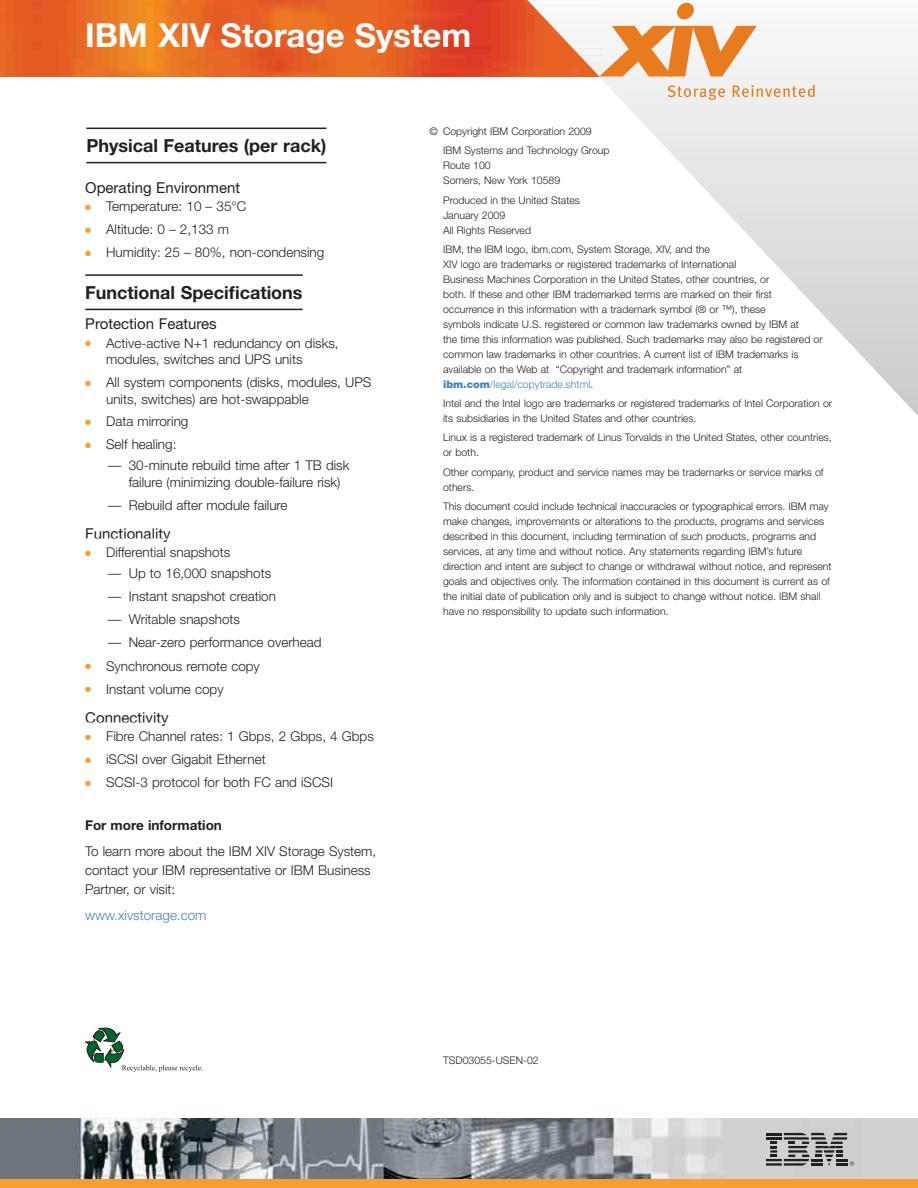
<style>
.page{position:relative;width:918px;height:1188px;background:#fff}
.page>*{position:absolute;margin:0;border:0;box-sizing:border-box;transform-origin:0 0}
.t1{font:700 33px "Helvetica Neue";color:#fff}
.t2{font:700 18px "Helvetica Neue";color:#231f20}
.t3{font:15px "Helvetica Neue";color:#231f20}
.t4{font:300 13.5px/16.5px "Helvetica Neue";color:#231f20}
.t5{font:700 13.5px "Helvetica Neue";color:#231f20}
.t6{font:300 13.5px "Helvetica Neue";color:#4281c3}
.t7{font:300 10.5px/15px "Helvetica Neue";color:#231f20}
.s1{color:#f99d31}
.s2{font-weight:900;color:#4281c3}
.s3{color:#4281c3}
</style>
<div class="page">
<svg style="left:85px;top:1027px;width:118px;height:45px"></svg>
<img style="left:0;top:1118px;width:918px;height:62px">
<img style="left:0;top:0;width:507px;height:77px">
<svg style="left:887px;top:383px;width:31px;height:7px"></svg>
<svg style="left:881px;top:376px;width:37px;height:7px"></svg>
<svg style="left:873px;top:368px;width:45px;height:8px"></svg>
<svg style="left:867px;top:361px;width:51px;height:7px"></svg>
<svg style="left:860px;top:354px;width:58px;height:7px"></svg>
<svg style="left:853px;top:347px;width:65px;height:7px"></svg>
<svg style="left:847px;top:340px;width:71px;height:7px"></svg>
<svg style="left:840px;top:333px;width:78px;height:7px"></svg>
<svg style="left:834px;top:326px;width:84px;height:7px"></svg>
<svg style="left:827px;top:319px;width:91px;height:7px"></svg>
<svg style="left:821px;top:312px;width:97px;height:7px"></svg>
<svg style="left:813px;top:304px;width:105px;height:8px"></svg>
<svg style="left:807px;top:297px;width:111px;height:7px"></svg>
<svg style="left:800px;top:290px;width:118px;height:7px"></svg>
<svg style="left:793px;top:283px;width:125px;height:7px"></svg>
<svg style="left:787px;top:276px;width:131px;height:7px"></svg>
<svg style="left:780px;top:269px;width:138px;height:7px"></svg>
<svg style="left:774px;top:262px;width:144px;height:7px"></svg>
<svg style="left:767px;top:255px;width:151px;height:7px"></svg>
<svg style="left:761px;top:248px;width:157px;height:7px"></svg>
<svg style="left:753px;top:240px;width:165px;height:8px"></svg>
<svg style="left:746px;top:233px;width:172px;height:7px"></svg>
<svg style="left:740px;top:226px;width:178px;height:7px"></svg>
<svg style="left:733px;top:219px;width:185px;height:7px"></svg>
<svg style="left:727px;top:212px;width:191px;height:7px"></svg>
<svg style="left:720px;top:205px;width:198px;height:7px"></svg>
<svg style="left:714px;top:198px;width:204px;height:7px"></svg>
<svg style="left:707px;top:191px;width:211px;height:7px"></svg>
<div style="left:700px;top:184px;width:218px;height:7px;background:#e3e4e5"></div>
<div style="left:693px;top:176px;width:225px;height:8px;background:#e4e5e6"></div>
<div style="left:686px;top:169px;width:232px;height:7px;background:#e5e6e7"></div>
<div style="left:680px;top:162px;width:238px;height:7px;background:#e6e7e8"></div>
<div style="left:673px;top:155px;width:245px;height:7px;background:#e7e7e8"></div>
<div style="left:667px;top:148px;width:251px;height:7px;background:#e7e8e9"></div>
<div style="left:660px;top:141px;width:258px;height:7px;background:#e8e9ea"></div>
<div style="left:653px;top:134px;width:265px;height:7px;background:#e9eaeb"></div>
<div style="left:647px;top:127px;width:271px;height:7px;background:#eaebec"></div>
<div style="left:640px;top:120px;width:278px;height:7px;background:#ebecec"></div>
<div style="left:633px;top:112px;width:285px;height:8px;background:#ececed"></div>
<div style="left:626px;top:105px;width:292px;height:7px;background:#ededee"></div>
<div style="left:620px;top:98px;width:298px;height:7px;background:#edeeef"></div>
<svg style="left:613px;top:91px;width:305px;height:7px"></svg>
<svg style="left:606px;top:84px;width:312px;height:7px"></svg>
<div style="left:600px;top:77px;width:318px;height:7px;background:#f0f0f1"></div>
<svg style="left:507px;top:70px;width:411px;height:7px;fill:#f1f1f2"></svg>
<svg style="left:507px;top:63px;width:411px;height:7px;fill:#f2f2f3"></svg>
<svg style="left:507px;top:56px;width:411px;height:7px;fill:#f3f3f3"></svg>
<svg style="left:507px;top:48px;width:411px;height:8px;fill:#f3f4f4"></svg>
<svg style="left:507px;top:41px;width:411px;height:7px;fill:#f4f5f5"></svg>
<svg style="left:507px;top:34px;width:59px;height:7px"></svg>
<svg style="left:507px;top:27px;width:53px;height:7px"></svg>
<svg style="left:507px;top:20px;width:250px;height:7px"></svg>
<div style="left:507px;top:13px;width:411px;height:7px;background:#f8f8f9"></div>
<div style="left:507px;top:6px;width:411px;height:7px;background:#f9f9fa"></div>
<div style="left:507px;top:0;width:411px;height:6px;background:#fafafb"></div>
<div style="left:0;top:1180px;width:918px;height:8px;background:#f99d31"></div>
<svg style="left:668px;top:85px;width:57px;height:15px"></svg>
<svg style="left:733px;top:85px;width:82px;height:12px"></svg>
<svg style="left:599px;top:26px;width:158px;height:50px"></svg>
<svg style="left:677px;top:3px;width:17px;height:16px"></svg>
<svg style="left:766px;top:1133px;width:88px;height:33px;background:#8b898a"></svg>
<hr style="left:85px;top:274px;width:218px;height:2px;background:#231f20">
<hr style="left:85px;top:309px;width:218px;height:1px;background:#231f20">
<hr style="left:86px;top:128px;width:240px;height:1px;background:#231f20">
<hr style="left:86px;top:162px;width:240px;height:1px;background:#231f20">
<h1 class="t1" style="left:85px;top:23px;width:388px">IBM XIV Storage System</h1>
<h2 class="t2" style="left:86px;top:139px;width:242px">Physical Features (per rack)</h2>
<p class="t3" style="left:85px;top:182px;width:156px">Operating Environment</p>
<p class="t4" style="left:85px;top:199px;width:163px"><span class="s1">●</span> Temperature: 10 – 35°C</p>
<p class="t4" style="left:85px;top:222px;width:145px"><span class="s1">●</span> Altitude: 0 – 2,133 m</p>
<p class="t4" style="left:85px;top:245px;width:241px"><span class="s1">●</span> Humidity: 25 – 80%, non-condensing</p>
<h2 class="t2" style="left:85px;top:286px;width:219px">Functional Specifications</h2>
<p class="t3" style="left:85px;top:319px;width:133px">Protection Features</p>
<p class="t4" style="left:106px;top:336px;width:234px;text-indent:-21px"><span class="s1">●</span> Active-active N+1 redundancy on disks, modules, switches and UPS units</p>
<p class="t4" style="left:106px;top:375px;width:267px;text-indent:-21px"><span class="s1">●</span> All system components (disks, modules, UPS units, switches) are hot-swappable</p>
<p class="t4" style="left:85px;top:415px;width:105px"><span class="s1">●</span> Data mirroring</p>
<p class="t4" style="left:85px;top:437px;width:93px"><span class="s1">●</span> Self healing:</p>
<p class="t4" style="left:129px;top:458px;width:222px;text-indent:-21px">— 30-minute rebuild time after 1 TB disk failure (minimizing double-failure risk)</p>
<p class="t4" style="left:108px;top:498px;width:181px">— Rebuild after module failure</p>
<p class="t3" style="left:85px;top:528px;width:87px">Functionality</p>
<p class="t4" style="left:85px;top:545px;width:146px"><span class="s1">●</span> Differential snapshots</p>
<p class="t4" style="left:108px;top:566px;width:165px">— Up to 16,000 snapshots</p>
<p class="t4" style="left:108px;top:589px;width:170px">— Instant snapshot creation</p>
<p class="t4" style="left:108px;top:612px;width:134px">— Writable snapshots</p>
<p class="t4" style="left:108px;top:635px;width:215px">— Near-zero performance overhead</p>
<p class="t4" style="left:85px;top:659px;width:176px"><span class="s1">●</span> Synchronous remote copy</p>
<p class="t4" style="left:85px;top:682px;width:140px"><span class="s1">●</span> Instant volume copy</p>
<p class="t3" style="left:85px;top:712px;width:85px">Connectivity</p>
<p class="t4" style="left:85px;top:729px;width:290px"><span class="s1">●</span> Fibre Channel rates: 1 Gbps, 2 Gbps, 4 Gbps</p>
<p class="t4" style="left:85px;top:752px;width:182px"><span class="s1">●</span> iSCSI over Gigabit Ethernet</p>
<p class="t4" style="left:85px;top:775px;width:249px"><span class="s1">●</span> SCSI-3 protocol for both FC and iSCSI</p>
<h2 class="t5" style="left:85px;top:820px;width:138px">For more information</h2>
<p class="t4" style="left:85px;top:842px;width:293px;line-height:19.5px">To learn more about the IBM XIV Storage System, contact your IBM representative or IBM Business<br>Partner, or visit:</p>
<p class="t6" style="left:85px;top:911px;width:123px">www.xivstorage.com</p>
<p class="t7" style="left:443px;top:123px;width:168px;line-height:19.2px;text-indent:-14px">© Copyright IBM Corporation 2009<br>IBM Systems and Technology Group</p>
<p class="t7" style="left:443px;top:159px;width:119px">Route 100<br>Somers, New York 10589</p>
<p class="t7" style="left:443px;top:193px;width:138px">Produced in the United States<br>January 2009<br>All Rights Reserved</p>
<p class="t7" style="left:443px;top:243px;width:381px">IBM, the IBM logo, ibm.com, System Storage, XIV, and the<br>XIV logo are trademarks or registered trademarks of International<br>Business Machines Corporation in the United States, other countries, or<br>both. If these and other IBM trademarked terms are marked on their first occurrence in this information with a trademark symbol (® or ™), these<br>symbols indicate U.S. registered or common law trademarks owned by IBM at<br>the time this information was published. Such trademarks may also be registered or common law trademarks in other countries. A current list of IBM trademarks is available on the Web at “Copyright and trademark information” at <span class="s2">ibm.com</span><span class="s3">/legal/copytrade.shtml</span>.</p>
<p class="t7" style="left:443px;top:397px;width:391px">Intel and the Intel logo are trademarks or registered trademarks of Intel Corporation or its subsidiaries in the United States and other countries.</p>
<p class="t7" style="left:443px;top:431px;width:390px">Linux is a registered trademark of Linus Torvalds in the United States, other countries, or both.</p>
<p class="t7" style="left:443px;top:465px;width:382px">Other company, product and service names may be trademarks or service marks of others.</p>
<p class="t7" style="left:443px;top:500px;width:390px">This document could include technical inaccuracies or typographical errors. IBM may make changes, improvements or alterations to the products, programs and services described in this document, including termination of such products, programs and services, at any time and without notice. Any statements regarding IBM’s future direction and intent are subject to change or withdrawal without notice, and represent goals and objectives only. The information contained in this document is current as of the initial date of publication only and is subject to change without notice. IBM shall have no responsibility to update such information.</p>
<p class="t7" style="left:443px;top:1053px;width:97px">TSD03055-USEN-02</p>
</div>
